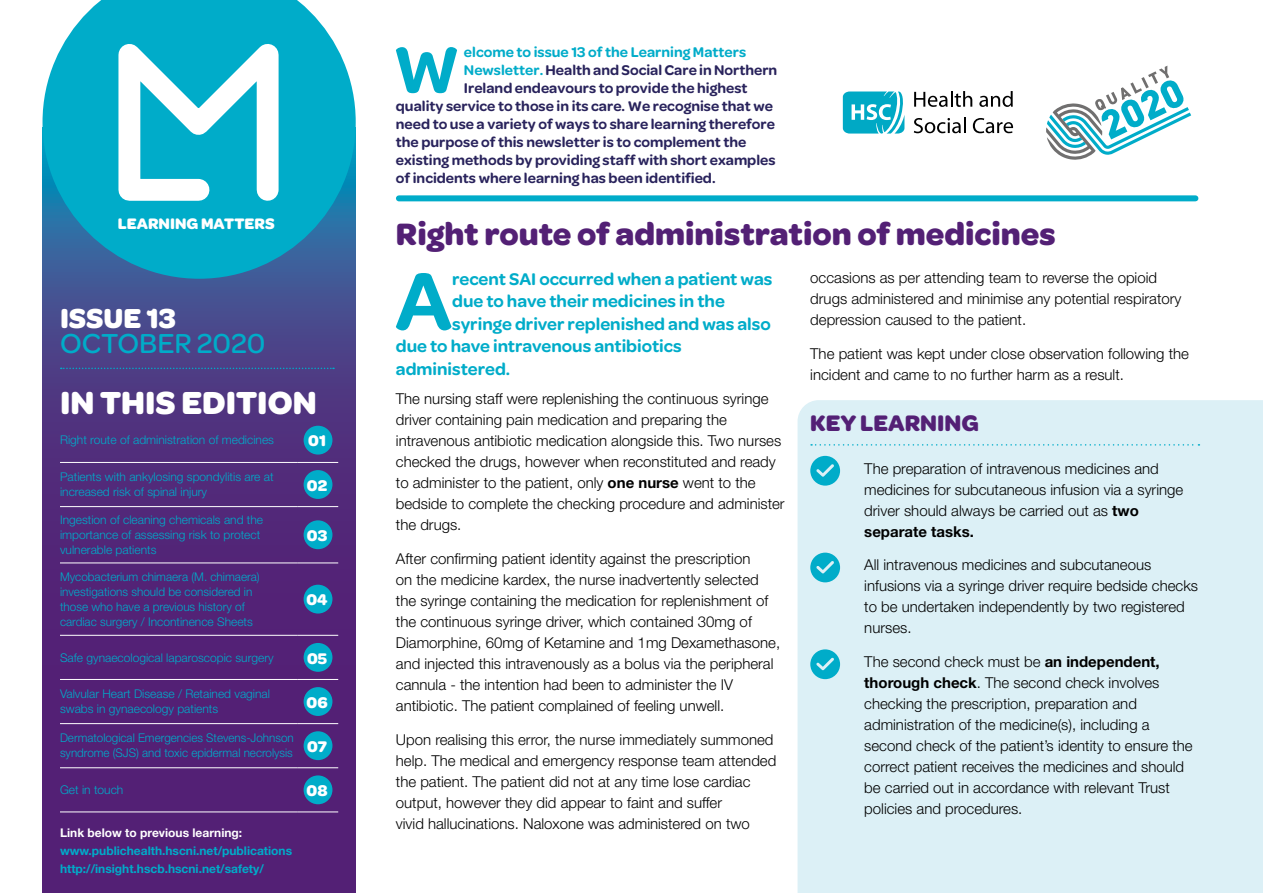
<style>
.page{position:relative;width:1263px;height:893px;background:#fff}
.page>*{position:absolute;margin:0;border:0;box-sizing:border-box;transform-origin:0 0}
.P_Lead_in_Paragraph{font:600 87px "Omnes";color:#00acc9}
.P_Body_text{font:600 70.2px "Omnes";color:#00acc9}
.t1{font:700 34.05px "Omnes";color:#fff}
.H2_Article_heading{font:700 33px "Omnes";color:#532075}
.t2{font:500 29.25px "Omnes";color:#00acc9}
.t3{font:700 29.25px "Omnes";color:#fff}
.H2_Key_Learning_Head{font:700 24px "Omnes";color:#532075}
.P_Lead_in_Paragraph-2{font:600 18px "Omnes";color:#00acc9}
.t4{font:700 16.5px "Omnes";color:#fff}
.t5{font:700 16.2px "Omnes";color:#fff}
.P_Body_text-2{font:300 15px/21px "Helvetica Neue LT Std";color:#000}
.P_Body_text-3{font:600 15px "Omnes";color:#29235c}
.P_Body_text-4{font:600 15px "Omnes";color:#00acc9}
.t6{font:300 12px/15px "Helvetica Neue LT Std";color:#00acc9}
.t7{font:700 12px/18px "Helvetica Neue LT Std";color:#00acc9}
.t8{font:700 12px "Helvetica Neue LT Std";color:#fff}
.s1{color:#00acc9}
.s2{font-weight:700}
</style>
<div class="page">
<svg style="left:43px;top:279px;width:313px;height:614px;background:#512b7b"></svg>
<svg style="left:43px;top:0;width:313px;height:279px;background:#21a5c5"></svg>
<svg style="left:108px;top:2px;width:181px;height:210px"></svg>
<svg style="left:61px;top:368px;width:273px;height:1px"></svg>
<hr style="left:60px;top:462px;width:238px;height:1px;background:#fff">
<hr style="left:298px;top:462px;width:40px;height:1px;background:#fff">
<hr style="left:60px;top:506px;width:238px;height:1px;background:#fff">
<hr style="left:298px;top:506px;width:40px;height:1px;background:#fff">
<hr style="left:60px;top:563px;width:238px;height:1px;background:#fff">
<hr style="left:298px;top:563px;width:40px;height:1px;background:#fff">
<hr style="left:60px;top:635px;width:238px;height:1px;background:#fff">
<hr style="left:298px;top:635px;width:40px;height:1px;background:#fff">
<hr style="left:60px;top:679px;width:238px;height:1px;background:#fff">
<hr style="left:298px;top:679px;width:40px;height:1px;background:#fff">
<hr style="left:60px;top:723px;width:238px;height:1px;background:#fff">
<hr style="left:298px;top:723px;width:40px;height:1px;background:#fff">
<hr style="left:60px;top:767px;width:238px;height:1px;background:#fff">
<hr style="left:298px;top:767px;width:40px;height:1px;background:#fff">
<hr style="left:60px;top:811px;width:238px;height:1px;background:#fff">
<hr style="left:298px;top:811px;width:40px;height:1px;background:#fff">
<div style="left:304px;top:426px;width:28px;height:29px;background:#00acc9;border-radius:50%"></div>
<div style="left:304px;top:470px;width:28px;height:29px;background:#00acc9;border-radius:50%"></div>
<div style="left:304px;top:520px;width:28px;height:29px;background:#00acc9;border-radius:50%"></div>
<div style="left:304px;top:585px;width:28px;height:28px;background:#00acc9;border-radius:50%"></div>
<div style="left:304px;top:643px;width:28px;height:29px;background:#00acc9;border-radius:50%"></div>
<div style="left:304px;top:687px;width:28px;height:29px;background:#00acc9;border-radius:50%"></div>
<div style="left:304px;top:731px;width:28px;height:29px;background:#00acc9;border-radius:50%"></div>
<div style="left:304px;top:775px;width:28px;height:29px;background:#00acc9;border-radius:50%"></div>
<div style="left:797px;top:400px;width:466px;height:493px;background:#dcf0f6"></div>
<svg style="left:1046px;top:66px;width:145px;height:94px"></svg>
<div style="left:399px;top:195px;width:796px;height:6px;background:#00acc9"></div>
<svg style="left:811px;top:444px;width:388px;height:2px"></svg>
<svg style="left:810px;top:456px;width:30px;height:30px"></svg>
<svg style="left:810px;top:553px;width:30px;height:29px"></svg>
<svg style="left:810px;top:649px;width:30px;height:30px"></svg>
<svg style="left:914px;top:91px;width:58px;height:16px"></svg>
<svg style="left:979px;top:91px;width:34px;height:16px"></svg>
<svg style="left:914px;top:117px;width:52px;height:16px"></svg>
<svg style="left:973px;top:118px;width:40px;height:15px"></svg>
<svg style="left:842px;top:91px;width:63px;height:43px"></svg>
<p class="t5" style="left:118px;top:212px;width:158px">LEARNING MATTERS</p>
<h3 class="t3" style="left:60px;top:297px;width:117px">ISSUE 13</h3>
<h3 class="t2" style="left:60px;top:323px;width:207px">OCTOBER 2020</h3>
<h3 class="t1" style="left:60px;top:377px;width:258px">IN THIS EDITION</h3>
<p class="t6" style="left:60px;top:432px;width:216px">Right route of administration of medicines</p>
<p class="t4" style="left:308px;top:429px;width:19px">01</p>
<p class="t6" style="left:60px;top:469px;width:215px">Patients with ankylosing spondylitis are at increased risk of spinal injury</p>
<p class="t4" style="left:307px;top:473px;width:22px">02</p>
<p class="t6" style="left:60px;top:512px;width:205px">Ingestion of cleaning chemicals and the importance of assessing risk to protect vulnerable patients</p>
<p class="t4" style="left:307px;top:523px;width:22px">03</p>
<p class="t6" style="left:60px;top:569px;width:201px">Mycobacterium chimaera (M. chimaera) investigations should be considered in those who have a previous history of cardiac surgery / Incontinence Sheets</p>
<p class="t4" style="left:306px;top:587px;width:23px">04</p>
<p class="t6" style="left:60px;top:650px;width:215px">Safe gynaecological laparoscopic surgery</p>
<p class="t4" style="left:307px;top:646px;width:22px">05</p>
<p class="t6" style="left:60px;top:686px;width:212px">Valvular Heart Disease / Retained vaginal swabs in gynaecology patients</p>
<p class="t4" style="left:307px;top:690px;width:23px">06</p>
<p class="t6" style="left:60px;top:730px;width:268px">Dermatological Emergencies Stevens-Johnson syndrome (SJS) and toxic epidermal necrolysis <sup>07</sup></p>
<p class="t6" style="left:60px;top:782px;width:65px">Get in touch</p>
<p class="t4" style="left:307px;top:778px;width:23px">08</p>
<p class="t8" style="left:60px;top:825px;width:184px">Link below to previous learning:</p>
<p class="t7" style="left:60px;top:841px;width:234px">www.publichealth.hscni.net/publications http://insight.hscb.hscni.net/safety/</p>
<p class="P_Body_text" style="left:393px;top:19px;width:68px">W</p>
<p class="P_Body_text-4" style="left:464px;top:41px;width:284px">elcome to issue 13 of the Learning Matters</p>
<p class="P_Body_text-3" style="left:464px;top:59px;width:315px"><span class="s1">Newsletter.</span> Health and Social Care in Northern</p>
<p class="P_Body_text-3" style="left:464px;top:77px;width:285px">Ireland endeavours to provide the highest</p>
<p class="P_Body_text-3" style="left:396px;top:95px;width:378px">quality service to those in its care. We recognise that we</p>
<p class="P_Body_text-3" style="left:396px;top:113px;width:381px">need to use a variety of ways to share learning therefore</p>
<p class="P_Body_text-3" style="left:396px;top:131px;width:352px">the purpose of this newsletter is to complement the</p>
<p class="P_Body_text-3" style="left:396px;top:149px;width:381px">existing methods by providing staff with short examples</p>
<p class="P_Body_text-3" style="left:396px;top:167px;width:321px">of incidents where learning has been identified.</p>
<p class="H2_Article_heading" style="left:396px;top:210px;width:661px">Right route of administration of medicines</p>
<p class="P_Lead_in_Paragraph" style="left:395px;top:239px;width:59px">A</p>
<p class="P_Lead_in_Paragraph-2" style="left:452px;top:266px;width:322px">recent SAI occurred when a patient was</p>
<p class="P_Body_text-2" style="left:810px;top:267px;width:373px">occasions as per attending team to reverse the opioid drugs administered and minimise any potential respiratory depression caused to the patient.</p>
<p class="P_Body_text-2" style="left:810px;top:343px;width:380px">The patient was kept under close observation following the incident and came to no further harm as a result.</p>
<p class="H2_Key_Learning_Head" style="left:810px;top:406px;width:170px">KEY LEARNING</p>
<p class="P_Body_text-2" style="left:864px;top:457px;width:320px">The preparation of intravenous medicines and medicines for subcutaneous infusion via a syringe driver should always be carried out as <span class="s2">two separate tasks.</span></p>
<p class="P_Body_text-2" style="left:864px;top:554px;width:335px">All intravenous medicines and subcutaneous infusions via a syringe driver require bedside checks to be undertaken independently by two registered nurses.</p>
<p class="P_Body_text-2" style="left:864px;top:651px;width:330px">The second check must be <span class="s2">an independent, thorough check</span>. The second check involves checking the prescription, preparation and administration of the medicine(s), including a second check of the patient’s identity to ensure the correct patient receives the medicines and should be carried out in accordance with relevant Trust policies and procedures.</p>
<p class="P_Lead_in_Paragraph-2" style="left:452px;top:288px;width:274px">due to have their medicines in the</p>
<p class="P_Lead_in_Paragraph-2" style="left:452px;top:311px;width:320px">syringe driver replenished and was also</p>
<p class="P_Lead_in_Paragraph-2" style="left:396px;top:333px;width:287px">due to have intravenous antibiotics</p>
<p class="P_Lead_in_Paragraph-2" style="left:396px;top:356px;width:116px">administered.</p>
<p class="P_Body_text-2" style="left:396px;top:388px;width:390px">The nursing staff were replenishing the continuous syringe driver containing pain medication and preparing the intravenous antibiotic medication alongside this. Two nurses checked the drugs, however when reconstituted and ready to administer to the patient, only <span class="s2">one nurse</span> went to the bedside to complete the checking procedure and administer the drugs.</p>
<p class="P_Body_text-2" style="left:396px;top:548px;width:386px">After confirming patient identity against the prescription<br>on the medicine kardex, the nurse inadvertently selected the syringe containing the medication for replenishment of the continuous syringe driver, which contained 30mg of Diamorphine, 60mg of Ketamine and 1mg Dexamethasone, and injected this intravenously as a bolus via the peripheral cannula - the intention had been to administer the IV antibiotic. The patient complained of feeling unwell.</p>
<p class="P_Body_text-2" style="left:396px;top:729px;width:382px">Upon realising this error, the nurse immediately summoned help. The medical and emergency response team attended the patient. The patient did not at any time lose cardiac output, however they did appear to faint and suffer<br>vivid hallucinations. Naloxone was administered on two</p>
</div>
